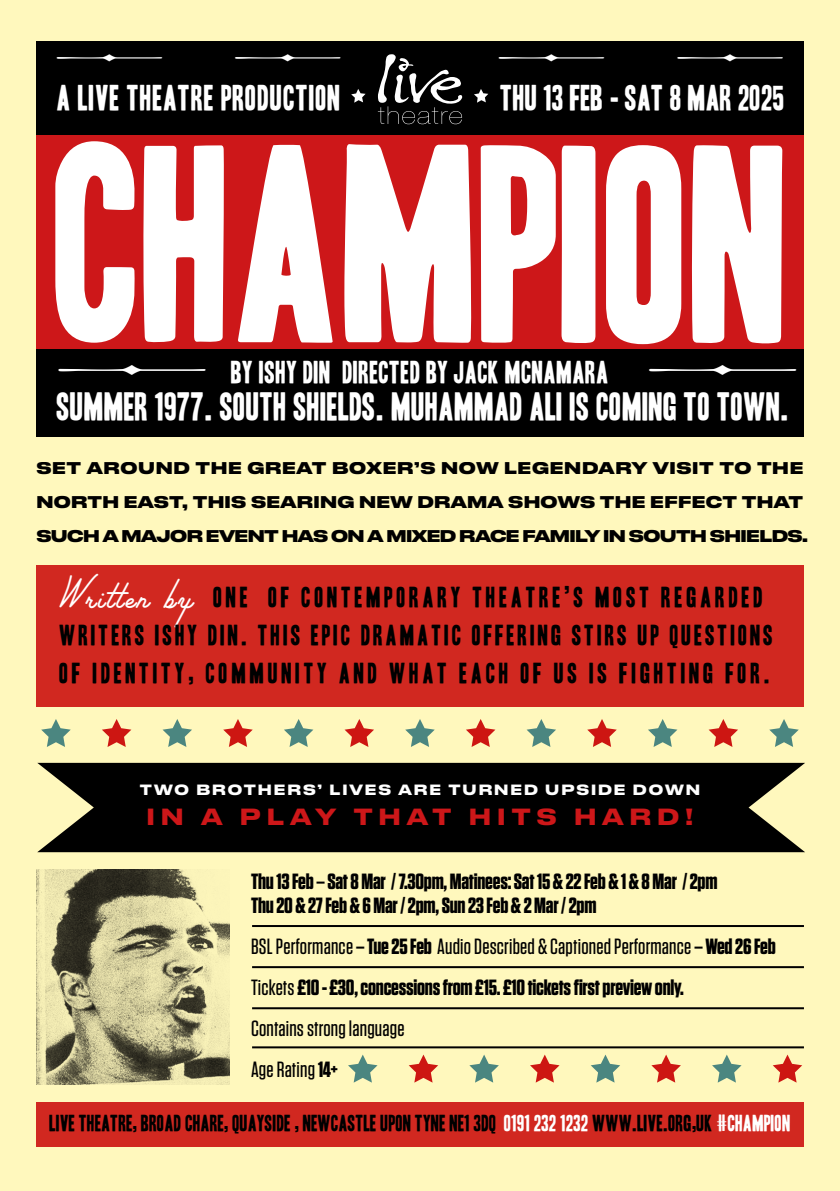
<style>
.page{position:relative;width:840px;height:1191px;background:#fff}
.page>*{position:absolute;margin:0;border:0;box-sizing:border-box;transform-origin:0 0}
.t1{font:241.4px "Headline One HPLHS";color:#fff}
.t2{font:34.2px "Headline One HPLHS";letter-spacing:.01em;color:#fff}
.t3{font:31px "Headline One HPLHS";letter-spacing:.03em;color:#fff}
.t4{font:31px "Headline One HPLHS";letter-spacing:.01em;color:#fff}
.t5{font:29.2px "Headline One HPLHS";color:#fff}
.t6{font:27.4px "Headline One HPLHS";letter-spacing:.02em;color:#fff}
.t7{font:25px/38px "Headline One HPLHS";letter-spacing:.15em;color:#000}
.t8{font:500 22px/41px "Tungsten";letter-spacing:.01em;color:#000}
.t9{font:700 22px/24px "Tungsten";letter-spacing:-.01em;color:#000}
.t10{font:700 22px "Druk Text Wide Cyr";letter-spacing:.23em;color:#cd1719}
.t11{font:20.8px "Headline One HPLHS";color:#fff}
.t12{font:20px "Headline One HPLHS";letter-spacing:.01em;color:#000}
.t13{font:800 16px/34px "Druk Text Wide Cyr";letter-spacing:-.025em;color:#000}
.t14{font:700 14px "Druk Text Wide Cyr";letter-spacing:.09em;color:#fff}
.s1{font-size:29.2px}
.s2{font-family:"Palm Canyon Drive Trial";font-size:38px;color:#fff}
.s3{font-weight:700}
.s4{color:#fff}
</style>
<div class="page">
<div style="left:0;top:0;width:839px;height:1191px;background:#fff8bd"></div>
<div style="left:36px;top:41px;width:767px;height:99px;background:#000"></div>
<div style="left:36px;top:349px;width:767px;height:88px;background:#000"></div>
<div style="left:36px;top:136px;width:767px;height:213px;background:#cd1719"></div>
<svg style="left:377px;top:54px;width:85px;height:70px"></svg>
<svg style="left:351px;top:89px;width:14px;height:14px"></svg>
<svg style="left:474px;top:89px;width:14px;height:14px"></svg>
<svg style="left:37px;top:763px;width:767px;height:89px;background:#12120d"></svg>
<svg style="left:41px;top:719px;width:30px;height:28px"></svg>
<svg style="left:102px;top:719px;width:29px;height:28px"></svg>
<svg style="left:162px;top:719px;width:30px;height:28px"></svg>
<svg style="left:223px;top:719px;width:29px;height:28px"></svg>
<svg style="left:284px;top:719px;width:29px;height:28px"></svg>
<svg style="left:344px;top:719px;width:30px;height:28px"></svg>
<svg style="left:405px;top:719px;width:29px;height:28px"></svg>
<svg style="left:466px;top:719px;width:29px;height:28px"></svg>
<svg style="left:526px;top:719px;width:29px;height:28px"></svg>
<svg style="left:587px;top:719px;width:29px;height:28px"></svg>
<svg style="left:648px;top:719px;width:29px;height:28px"></svg>
<svg style="left:708px;top:719px;width:29px;height:28px"></svg>
<svg style="left:769px;top:719px;width:29px;height:28px"></svg>
<div style="left:36px;top:565px;width:767px;height:142px;background:#d12820"></div>
<div style="left:36px;top:1101px;width:767px;height:45px;background:#d12820"></div>
<hr style="left:252px;top:966px;width:551px;height:2px;background:#000">
<hr style="left:252px;top:1007px;width:551px;height:2px;background:#000">
<hr style="left:252px;top:1046px;width:551px;height:2px;background:#000">
<hr style="left:252px;top:925px;width:551px;height:2px;background:#000">
<img style="left:36px;top:869px;width:193px;height:215px">
<svg style="left:348px;top:1054px;width:29px;height:28px"></svg>
<svg style="left:408px;top:1054px;width:30px;height:28px"></svg>
<svg style="left:469px;top:1054px;width:29px;height:28px"></svg>
<svg style="left:530px;top:1054px;width:29px;height:28px"></svg>
<svg style="left:591px;top:1054px;width:29px;height:28px"></svg>
<svg style="left:651px;top:1054px;width:29px;height:28px"></svg>
<svg style="left:712px;top:1054px;width:29px;height:28px"></svg>
<svg style="left:773px;top:1054px;width:28px;height:28px"></svg>
<p class="t11" style="left:55px;top:47px;width:109px">—</p>
<h3 class="t3" style="left:57px;top:83px;width:285px">A LIVE THEATRE PRODUCTION</h3>
<p class="t11" style="left:233px;top:47px;width:109px">—</p>
<p class="t11" style="left:497px;top:47px;width:109px">—</p>
<h3 class="t4" style="left:500px;top:83px;width:286px">THU 13 FEB - SAT 8 MAR 2025</h3>
<p class="t11" style="left:675px;top:47px;width:109px">—</p>
<h1 class="t1" style="left:54px;top:128px;width:737px">CHAMPION</h1>
<p class="t6" style="left:56px;top:359px;width:554px"><span class="s1">—</span> BY ISHY DIN DIRECTED BY JACK MCNAMARA</p>
<h3 class="t5" style="left:646px;top:355px;width:152px">—</h3>
<h2 class="t2" style="left:57px;top:390px;width:733px">SUMMER 1977. SOUTH SHIELDS. MUHAMMAD ALI IS COMING TO TOWN.</h2>
<p class="t13" style="left:36px;top:449px;width:773px">SET AROUND THE GREAT BOXER’S NOW LEGENDARY VISIT TO THE<br>NORTH EAST, THIS SEARING NEW DRAMA SHOWS THE EFFECT THAT<br>SUCH A MAJOR EVENT HAS ON A MIXED RACE FAMILY IN SOUTH SHIELDS.</p>
<p class="t7" style="left:59px;top:578px;width:714px"><span class="s2">Written by</span> ONE OF CONTEMPORARY THEATRE’S MOST REGARDED<br>WRITERS ISHY DIN. THIS EPIC DRAMATIC OFFERING STIRS UP QUESTIONS<br>OF IDENTITY, COMMUNITY AND WHAT EACH OF US IS FIGHTING FOR.</p>
<p class="t14" style="left:139px;top:777px;width:562px">TWO BROTHERS’ LIVES ARE TURNED UPSIDE DOWN</p>
<p class="t10" style="left:146px;top:797px;width:548px">IN A PLAY THAT HITS HARD!</p>
<p class="t9" style="left:251px;top:869px;width:467px">Thu 13 Feb – Sat 8 Mar / 7.30pm, Matinees: Sat 15 &amp; 22 Feb &amp; 1 &amp; 8 Mar / 2pm<br>Thu 20 &amp; 27 Feb &amp; 6 Mar / 2pm, Sun 23 Feb &amp; 2 Mar / 2pm</p>
<p class="t8" style="left:251px;top:925px;width:526px">BSL Performance <span class="s3">– Tue 25 Feb</span> Audio Described &amp; Captioned Performance <span class="s3">– Wed 26 Feb </span>Tickets <span class="s3">£10 - £30, concessions from £15. £10 tickets first preview only.<br></span>Contains strong language<br>Age Rating <span class="s3">14+</span></p>
<p class="t12" style="left:50px;top:1113px;width:741px">LIVE THEATRE, BROAD CHARE, QUAYSIDE , NEWCASTLE UPON TYNE NE1 3DQ <span class="s4">0191 232 1232</span> WWW.LIVE.ORG,UK <span class="s4">#CHAMPION</span></p>
</div>
